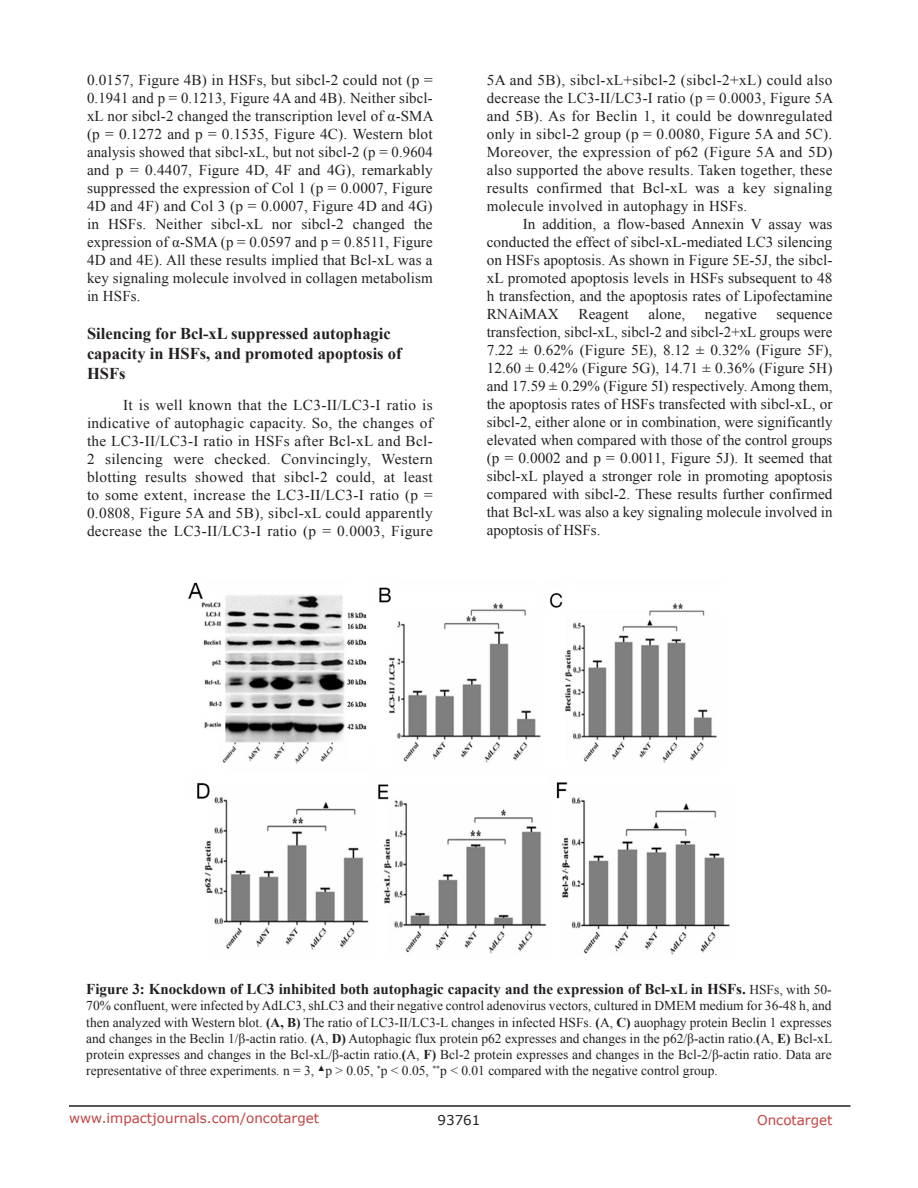
<style>
.page{position:relative;width:918px;height:1188px;background:#fff}
.page>*{position:absolute;margin:0;border:0;box-sizing:border-box;transform-origin:0 0}
.SubHeading{font:700 16.5px/19.8px "Times New Roman";color:#231f20}
.BodyText{font:15px/18px "Times New Roman";letter-spacing:.01em;color:#231f20;text-align:justify}
.figuretext{font:700 15px "Times New Roman";color:#231f20}
.figuretext-2{font:13.5px/16.2px "Times New Roman";color:#231f20;text-align:justify}
.t1{font:13.5px "Verdana";color:#c24141}
.t2{font:13.5px "Verdana";color:#231f20}
.s1{font-weight:400;font-size:13.5px}
.s2{font-weight:700}
</style>
<div class="page">
<hr style="left:69px;top:1105px;width:781px;height:2px;background:#231f20">
<img style="left:188px;top:582px;width:542px;height:373px">
<p class="BodyText" style="left:87px;top:71px;width:348px">0.0157, Figure 4B) in HSFs, but sibcl-2 could not (p = 0.1941 and p = 0.1213, Figure 4A and 4B). Neither sibcl&shy;xL nor sibcl-2 changed the transcription level of α-SMA (p = 0.1272 and p = 0.1535, Figure 4C). Western blot analysis showed that sibcl-xL, but not sibcl-2 (p = 0.9604 and p = 0.4407, Figure 4D, 4F and 4G), remarkably suppressed the expression of Col 1 (p = 0.0007, Figure 4D and 4F) and Col 3 (p = 0.0007, Figure 4D and 4G) in HSFs. Neither sibcl-xL nor sibcl-2 changed the expression of α-SMA (p = 0.0597 and p = 0.8511, Figure 4D and 4E). All these results implied that Bcl-xL was a key signaling molecule involved in collagen metabolism in HSFs.</p>
<p class="SubHeading" style="left:87px;top:323px;width:316px">Silencing for Bcl-xL suppressed autophagic capacity in HSFs, and promoted apoptosis of<br>HSFs</p>
<p class="BodyText" style="left:87px;top:396px;width:347px;text-indent:36px">It is well known that the LC3-II/LC3-I ratio is indicative of autophagic capacity. So, the changes of the LC3-II/LC3-I ratio in HSFs after Bcl-xL and Bcl-2 silencing were checked. Convincingly, Western blotting results showed that sibcl-2 could, at least to some extent, increase the LC3-II/LC3-I ratio (p = 0.0808, Figure 5A and 5B), sibcl-xL could apparently decrease the LC3-II/LC3-I ratio (p = 0.0003, Figure</p>
<p class="BodyText" style="left:487px;top:71px;width:348px">5A and 5B), sibcl-xL+sibcl-2 (sibcl-2+xL) could also decrease the LC3-II/LC3-I ratio (p = 0.0003, Figure 5A and 5B). As for Beclin 1, it could be downregulated only in sibcl-2 group (p = 0.0080, Figure 5A and 5C).<br>Moreover, the expression of p62 (Figure 5A and 5D) also supported the above results. Taken together, these results confirmed that Bcl-xL was a key signaling molecule involved in autophagy in HSFs.</p>
<p class="BodyText" style="left:487px;top:215px;width:347px;text-indent:36px">In addition, a flow-based Annexin V assay was conducted the effect of sibcl-xL-mediated LC3 silencing on HSFs apoptosis. As shown in Figure 5E-5J, the sibcl&shy;xL promoted apoptosis levels in HSFs subsequent to 48 h transfection, and the apoptosis rates of Lipofectamine RNAiMAX</p>
<p class="BodyText" style="left:579px;top:305px;width:52px">Reagent</p>
<p class="BodyText" style="left:648px;top:305px;width:38px">alone,</p>
<p class="BodyText" style="left:705px;top:305px;width:53px">negative</p>
<p class="BodyText" style="left:487px;top:305px;width:347px;text-indent:290px">sequence transfection, sibcl-xL, sibcl-2 and sibcl-2+xL groups were 7.22 ± 0.62% (Figure 5E), 8.12 ± 0.32% (Figure 5F), 12.60 ± 0.42% (Figure 5G), 14.71 ± 0.36% (Figure 5H) and 17.59 ± 0.29% (Figure 5I) respectively. Among them, the apoptosis rates of HSFs transfected with sibcl-xL, or sibcl-2, either alone or in combination, were significantly elevated when compared with those of the control groups (p = 0.0002 and p = 0.0011, Figure 5J). It seemed that sibcl-xL played a stronger role in promoting apoptosis compared with sibcl-2. These results further confirmed that Bcl-xL was also a key signaling molecule involved in apoptosis of HSFs.</p>
<p class="figuretext" style="left:86px;top:979px;width:747px">Figure 3: Knockdown of LC3 inhibited both autophagic capacity and the expression of Bcl-xL in HSFs. <span class="s1">HSFs, with 50-</span></p>
<p class="figuretext-2" style="left:86px;top:998px;width:748px">70% confluent, were infected by AdLC3, shLC3 and their negative control adenovirus vectors, cultured in DMEM medium for 36-48 h, and then analyzed with Western blot. <span class="s2">(A, B)</span> The ratio of LC3-II/LC3-L changes in infected HSFs. <span class="s2">(</span>A, <span class="s2">C)</span> auophagy protein Beclin 1 expresses and changes in the Beclin 1/β-actin ratio. <span class="s2">(</span>A, <span class="s2">D)</span> Autophagic flux protein p62 expresses and changes in the p62/β-actin ratio.<span class="s2">(</span>A, <span class="s2">E)</span> Bcl-xL protein expresses and changes in the Bcl-xL/β-actin ratio.<span class="s2">(</span>A, <span class="s2">F)</span> Bcl-2 protein expresses and changes in the Bcl-2/β-actin ratio. Data are representative of three experiments. n = 3, <sup>▲</sup>p &gt; 0.05, <sup>*</sup>p &lt; 0.05, <sup>**</sup>p &lt; 0.01 compared with the negative control group.</p>
<p class="t1" style="left:69px;top:1109px;width:252px">www.impactjournals.com/oncotarget</p>
<p class="t2" style="left:438px;top:1111px;width:44px">93761</p>
<p class="t1" style="left:757px;top:1111px;width:77px">Oncotarget</p>
</div>
